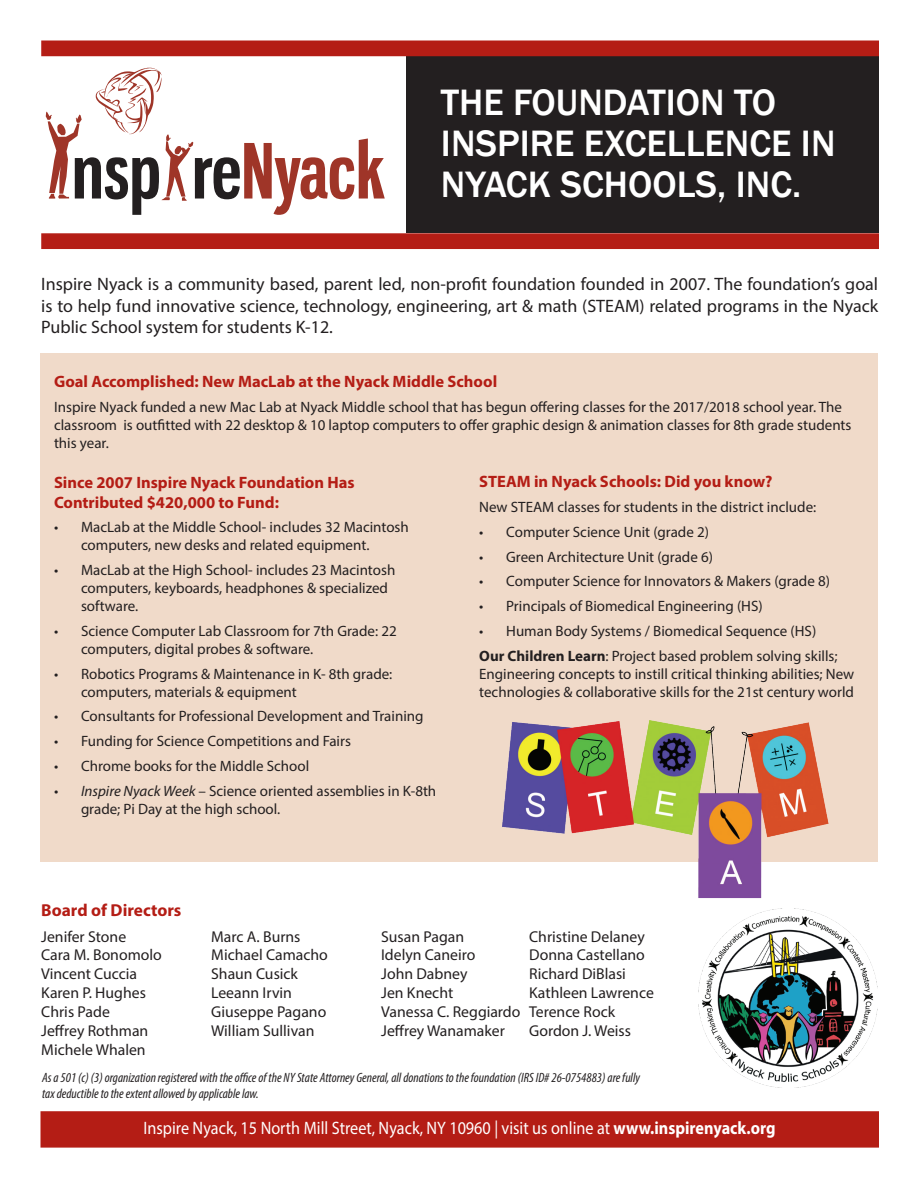
<style>
.page{position:relative;width:918px;height:1188px;background:#fff}
.page>*{position:absolute;margin:0;border:0;box-sizing:border-box;transform-origin:0 0}
.t1{font:500 37.8px/41px "Franklin Gothic";color:#fff}
.t2{font:18px/21.6px "Myriad Pro";color:#231f20;text-align:justify}
.t3{font:18px "Myriad Pro";color:#fff;scale:.9 1}
.t4{font:700 17.25px "Myriad Pro";color:#b41d15}
.t5{font:700 16.5px/19.8px "Myriad Pro";color:#b41d15}
.t6{font:15.75px "Myriad Pro";color:#231f20}
.t7{font:15px/18px "Myriad Pro";color:#231f20}
.t8{font:italic condensed 13.5px/16.2px "Myriad Pro";color:#231f20}
.s1{font-style:italic}
.s2{font-weight:700}
</style>
<div class="page">
<div style="left:40px;top:353px;width:838px;height:509px;background:#f0dac9"></div>
<div style="left:407px;top:55px;width:472px;height:178px;background:#231f20"></div>
<svg style="left:46px;top:68px;width:339px;height:147px"></svg>
<div style="left:41px;top:41px;width:838px;height:15px;background:#b41d15"></div>
<div style="left:41px;top:1111px;width:838px;height:37px;background:#b41d15;border:2px solid #b41d15"></div>
<div style="left:41px;top:233px;width:838px;height:16px;background:#b41d15;border:2px solid #b41d15"></div>
<img style="left:698px;top:908px;width:180px;height:179px">
<img style="left:502px;top:721px;width:327px;height:178px">
<h1 class="t1" style="left:441px;top:82px;width:396px">THE FOUNDATION TO<br>INSPIRE EXCELLENCE IN<br>NYACK SCHOOLS, INC.</h1>
<p class="t2" style="left:41px;top:273px;width:839px">Inspire Nyack is a community based, parent led, non-profit foundation founded in 2007. The foundation’s goal is to help fund innovative science, technology, engineering, art &amp; math (STEAM) related programs in the Nyack Public School system for students K-12.</p>
<p class="t5" style="left:54px;top:371px;width:445px">Goal Accomplished: New MacLab at the Nyack Middle School</p>
<p class="t7" style="left:54px;top:398px;width:799px">Inspire Nyack funded a new Mac Lab at Nyack Middle school that has begun offering classes for the 2017/2018 school year. The classroom is outfitted with 22 desktop &amp; 10 laptop computers to offer graphic design &amp; animation classes for 8th grade students this year.</p>
<p class="t5" style="left:54px;top:472px;width:302px">Since 2007 Inspire Nyack Foundation Has<br>Contributed $420,000 to Fund:</p>
<p class="t7" style="left:81px;top:518px;width:329px;text-indent:-27px">• MacLab at the Middle School- includes 32 Macintosh computers, new desks and related equipment.</p>
<p class="t7" style="left:81px;top:561px;width:316px;text-indent:-27px">• MacLab at the High School- includes 23 Macintosh computers, keyboards, headphones &amp; specialized software.</p>
<p class="t7" style="left:81px;top:622px;width:317px;text-indent:-27px">• Science Computer Lab Classroom for 7th Grade: 22 computers, digital probes &amp; software.</p>
<p class="t7" style="left:81px;top:664px;width:313px;text-indent:-27px">• Robotics Programs &amp; Maintenance in K- 8th grade: computers, materials &amp; equipment</p>
<p class="t7" style="left:54px;top:707px;width:371px">• Consultants for Professional Development and Training</p>
<p class="t7" style="left:54px;top:732px;width:298px">• Funding for Science Competitions and Fairs</p>
<p class="t7" style="left:54px;top:757px;width:257px">• Chrome books for the Middle School</p>
<p class="t7" style="left:81px;top:781px;width:357px;text-indent:-27px"><span class="s1">• Inspire Nyack Week</span> – Science oriented assemblies in K-8th grade; Pi Day at the high school.</p>
<p class="t5" style="left:479px;top:471px;width:295px">STEAM in Nyack Schools: Did you know?</p>
<p class="t7" style="left:479px;top:498px;width:339px">New STEAM classes for students in the district include:</p>
<p class="t7" style="left:479px;top:523px;width:231px">• Computer Science Unit (grade 2)</p>
<p class="t7" style="left:479px;top:547px;width:235px">• Green Architecture Unit (grade 6)</p>
<p class="t7" style="left:479px;top:572px;width:352px">• Computer Science for Innovators &amp; Makers (grade 8)</p>
<p class="t7" style="left:479px;top:597px;width:285px">• Principals of Biomedical Engineering (HS)</p>
<p class="t7" style="left:479px;top:618px;width:360px;line-height:24.8px">• Human Body Systems / Biomedical Sequence (HS)<br><span class="s2">Our Children Learn</span>: Project based problem solving skills;</p>
<p class="t7" style="left:479px;top:664px;width:377px">Engineering concepts to instill critical thinking abilities; New technologies &amp; collaborative skills for the 21st century world</p>
<p class="t4" style="left:41px;top:899px;width:142px">Board of Directors</p>
<p class="t6" style="left:41px;top:927px;width:86px">Jenifer Stone</p>
<p class="t6" style="left:211px;top:927px;width:91px">Marc A. Burns</p>
<p class="t6" style="left:381px;top:927px;width:84px">Susan Pagan</p>
<p class="t6" style="left:529px;top:927px;width:117px">Christine Delaney</p>
<p class="t6" style="left:41px;top:946px;width:122px">Cara M. Bonomolo</p>
<p class="t6" style="left:211px;top:946px;width:118px">Michael Camacho</p>
<p class="t6" style="left:381px;top:946px;width:96px">Idelyn Caneiro</p>
<p class="t6" style="left:529px;top:946px;width:117px">Donna Castellano</p>
<p class="t6" style="left:41px;top:964px;width:97px">Vincent Cuccia</p>
<p class="t6" style="left:211px;top:964px;width:88px">Shaun Cusick</p>
<p class="t6" style="left:381px;top:964px;width:88px">John Dabney</p>
<p class="t6" style="left:529px;top:964px;width:98px">Richard DiBlasi</p>
<p class="t6" style="left:41px;top:983px;width:106px">Karen P. Hughes</p>
<p class="t6" style="left:211px;top:983px;width:82px">Leeann Irvin</p>
<p class="t6" style="left:381px;top:983px;width:74px">Jen Knecht</p>
<p class="t6" style="left:529px;top:983px;width:126px">Kathleen Lawrence</p>
<p class="t6" style="left:41px;top:1002px;width:70px">Chris Pade</p>
<p class="t6" style="left:211px;top:1002px;width:117px">Giuseppe Pagano</p>
<p class="t6" style="left:381px;top:1002px;width:235px">Vanessa C. Reggiardo Terence Rock</p>
<p class="t6" style="left:41px;top:1021px;width:109px">Jeffrey Rothman</p>
<p class="t6" style="left:211px;top:1021px;width:105px">William Sullivan</p>
<p class="t6" style="left:381px;top:1021px;width:125px">Jeffrey Wanamaker</p>
<p class="t6" style="left:529px;top:1021px;width:103px">Gordon J. Weiss</p>
<p class="t6" style="left:41px;top:1040px;width:106px">Michele Whalen</p>
<p class="t8" style="left:42px;top:1069px;width:600px">As a 501 (c) (3) organization registered with the office of the NY State Attorney General, all donations to the foundation (IRS ID# 26-0754883) are fully tax deductible to the extent allowed by applicable law.</p>
<p class="t3" style="left:143px;top:1117px;width:704px">Inspire Nyack, 15 North Mill Street, Nyack, NY 10960 | visit us online at <span class="s2">www.inspirenyack.org</span></p>
</div>
